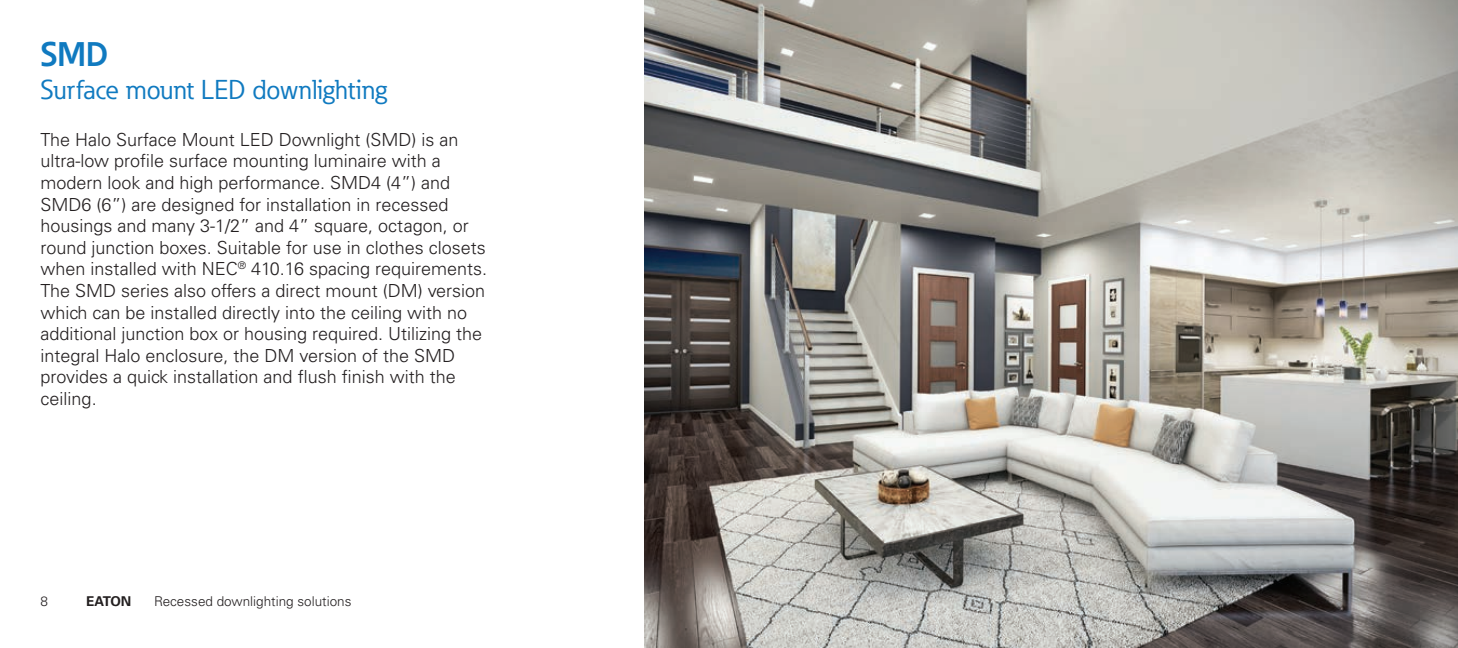
<style>
.page{position:relative;width:1458px;height:648px;background:#fff}
.page>*{position:absolute;margin:0;border:0;box-sizing:border-box;transform-origin:0 0}
.t1{font:700 33.75px "Eaton";color:#107ac0}
.t2{font:27px "Eaton";color:#107ac0}
.t3{font:300 18px/21.6px "Univers LT Std";color:#231f20}
.t4{font:300 13.5px "Univers LT Std";color:#231f20}
.t5{font:700 13.5px "Univers LT Std";letter-spacing:-.02em;color:#231f20}
</style>
<div class="page">
<img style="left:645px;top:0;width:813px;height:648px">
<h1 class="t1" style="left:40px;top:33px;width:69px">SMD</h1>
<h2 class="t2" style="left:40px;top:72px;width:348px">Surface mount LED downlighting</h2>
<p class="t3" style="left:40px;top:129px;width:448px">The Halo Surface Mount LED Downlight (SMD) is an ultra-low profile surface mounting luminaire with a modern look and high performance. SMD4 (4”) and SMD6 (6”) are designed for installation in recessed housings and many 3-1/2” and 4” square, octagon, or round junction boxes. Suitable for use in clothes closets when installed with NEC<sup>®</sup> 410.16 spacing requirements.<br>The SMD series also offers a direct mount (DM) version which can be installed directly into the ceiling with no additional junction box or housing required. Utilizing the integral Halo enclosure, the DM version of the SMD provides a quick installation and flush finish with the ceiling.</p>
<p class="t4" style="left:40px;top:593px;width:9px">8</p>
<p class="t5" style="left:86px;top:593px;width:47px">EATON</p>
<p class="t4" style="left:154px;top:593px;width:199px">Recessed downlighting solutions</p>
</div>
